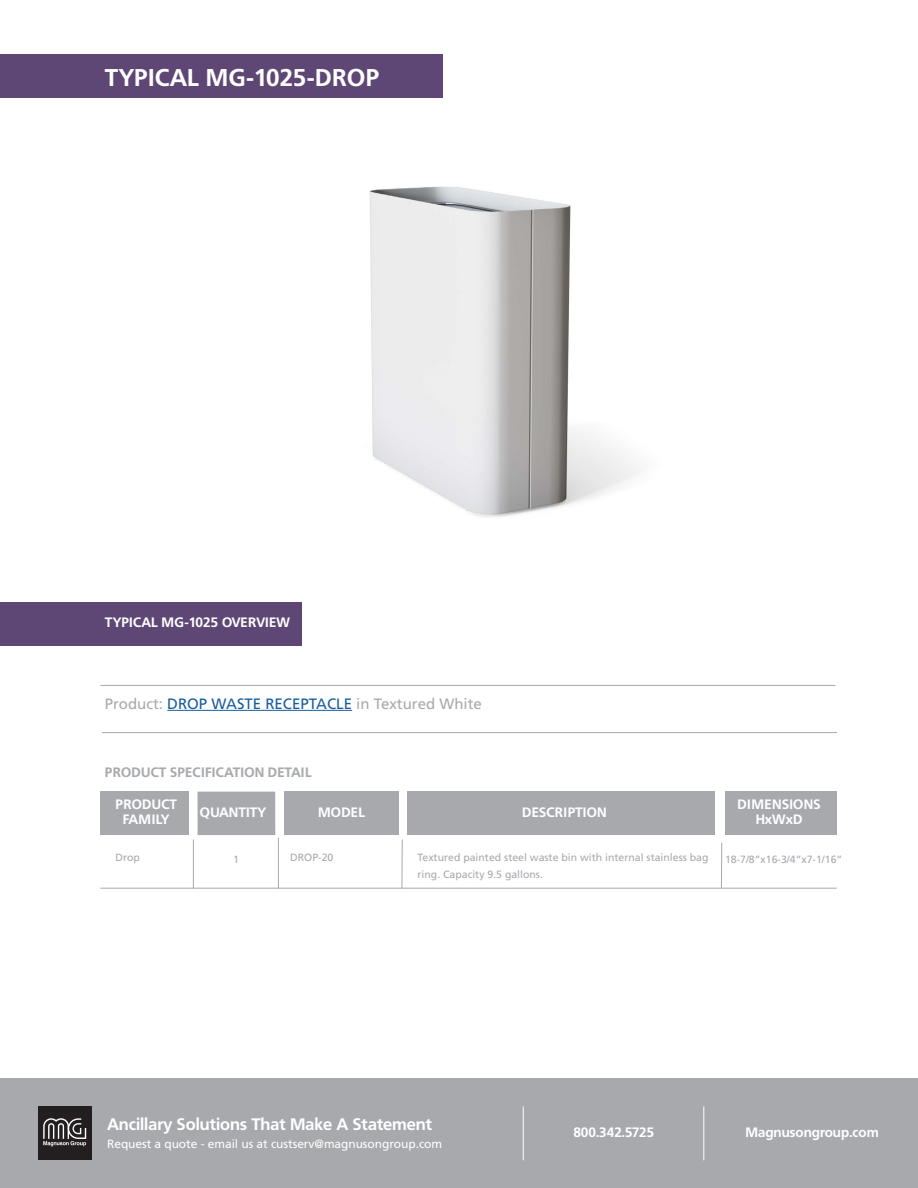
<style>
.page{position:relative;width:918px;height:1188px;background:#fff}
.page>*{position:absolute;margin:0;border:0;box-sizing:border-box;transform-origin:0 0}
.t1{font:700 24px "Frutiger BQ";letter-spacing:.02em;color:#fff}
.t2{font:700 16.5px "Frutiger BQ";color:#fff}
.t3{font:15px "Frutiger";color:#a8a9ad}
.t4{font:700 13.5px "Frutiger BQ";color:#fff}
.t5{font:700 13.5px/15px "Frutiger BQ";letter-spacing:.02em;color:#fff;text-align:center}
.t6{font:700 13.5px "Frutiger BQ";letter-spacing:.02em;color:#a8a9ad}
.t7{font:12px "Frutiger";letter-spacing:-.005em;color:#fff}
.t8{font:10.5px "Frutiger";color:#a8a9ad}
.s1{color:#175d9e}
</style>
<div class="page">
<div style="left:0;top:54px;width:443px;height:43px;background:#5e4775"></div>
<div style="left:0;top:1079px;width:918px;height:109px;background:#a8a9ad"></div>
<div style="left:38px;top:1106px;width:54px;height:54px;background:#231f20"></div>
<svg style="left:43px;top:1118px;width:43px;height:28px"></svg>
<hr style="left:523px;top:1106px;width:1px;height:54px;background:#fff">
<hr style="left:703px;top:1106px;width:1px;height:54px;background:#fff">
<div style="left:0;top:602px;width:301px;height:43px;background:#5e4775"></div>
<div style="left:100px;top:792px;width:89px;height:43px;background:#a8a9ad"></div>
<div style="left:285px;top:792px;width:114px;height:43px;background:#a8a9ad"></div>
<div style="left:407px;top:792px;width:308px;height:43px;background:#a8a9ad"></div>
<div style="left:725px;top:792px;width:112px;height:43px;background:#a8a9ad"></div>
<div style="left:198px;top:792px;width:77px;height:43px;background:#a8a9ad"></div>
<hr style="left:167px;top:710px;width:185px;height:1px;background:#175d9e">
<hr style="left:102px;top:732px;width:735px;height:1px;background:#a8a9ad">
<hr style="left:100px;top:685px;width:735px;height:1px;background:#a8a9ad">
<hr style="left:100px;top:888px;width:737px;height:1px;background:#a8a9ad">
<hr style="left:193px;top:840px;width:1px;height:49px;background:#a8a9ad">
<hr style="left:278px;top:838px;width:1px;height:51px;background:#a8a9ad">
<hr style="left:402px;top:840px;width:1px;height:49px;background:#a8a9ad">
<hr style="left:721px;top:843px;width:1px;height:45px;background:#a8a9ad">
<img style="left:369px;top:186px;width:272px;height:331px">
<p class="t1" style="left:105px;top:63px;width:276px">TYPICAL MG-1025-DROP</p>
<p class="t4" style="left:105px;top:614px;width:187px">TYPICAL MG-1025 OVERVIEW</p>
<p class="t3" style="left:105px;top:695px;width:379px">Product: <span class="s1">DROP WASTE RECEPTACLE</span> in Textured White</p>
<p class="t6" style="left:105px;top:764px;width:209px">PRODUCT SPECIFICATION DETAIL</p>
<p class="t5" style="left:116px;top:797px;width:63px">PRODUCT<br>FAMILY</p>
<p class="t4" style="left:200px;top:804px;width:68px">QUANTITY</p>
<p class="t4" style="left:318px;top:804px;width:49px">MODEL</p>
<p class="t5" style="left:522px;top:805px;width:86px">DESCRIPTION</p>
<p class="t5" style="left:738px;top:797px;width:85px">DIMENSIONS</p>
<p class="t4" style="left:756px;top:811px;width:48px">HxWxD</p>
<p class="t8" style="left:116px;top:851px;width:26px">Drop</p>
<p class="t8" style="left:233px;top:853px;width:7px">1</p>
<p class="t8" style="left:290px;top:852px;width:45px">DROP-20</p>
<p class="t8" style="left:418px;top:851px;width:292px">Textured painted steel waste bin with internal stainless bag</p>
<p class="t8" style="left:725px;top:853px;width:119px">18-7/8”x16-3/4”x7-1/16”</p>
<p class="t8" style="left:418px;top:868px;width:127px">ring. Capacity 9.5 gallons.</p>
<p class="t2" style="left:107px;top:1114px;width:326px">Ancillary Solutions That Make A Statement</p>
<p class="t4" style="left:573px;top:1125px;width:82px">800.342.5725</p>
<p class="t4" style="left:745px;top:1125px;width:135px">Magnusongroup.com</p>
<p class="t7" style="left:107px;top:1137px;width:337px">Request a quote - email us at custserv@magnusongroup.com</p>
</div>
